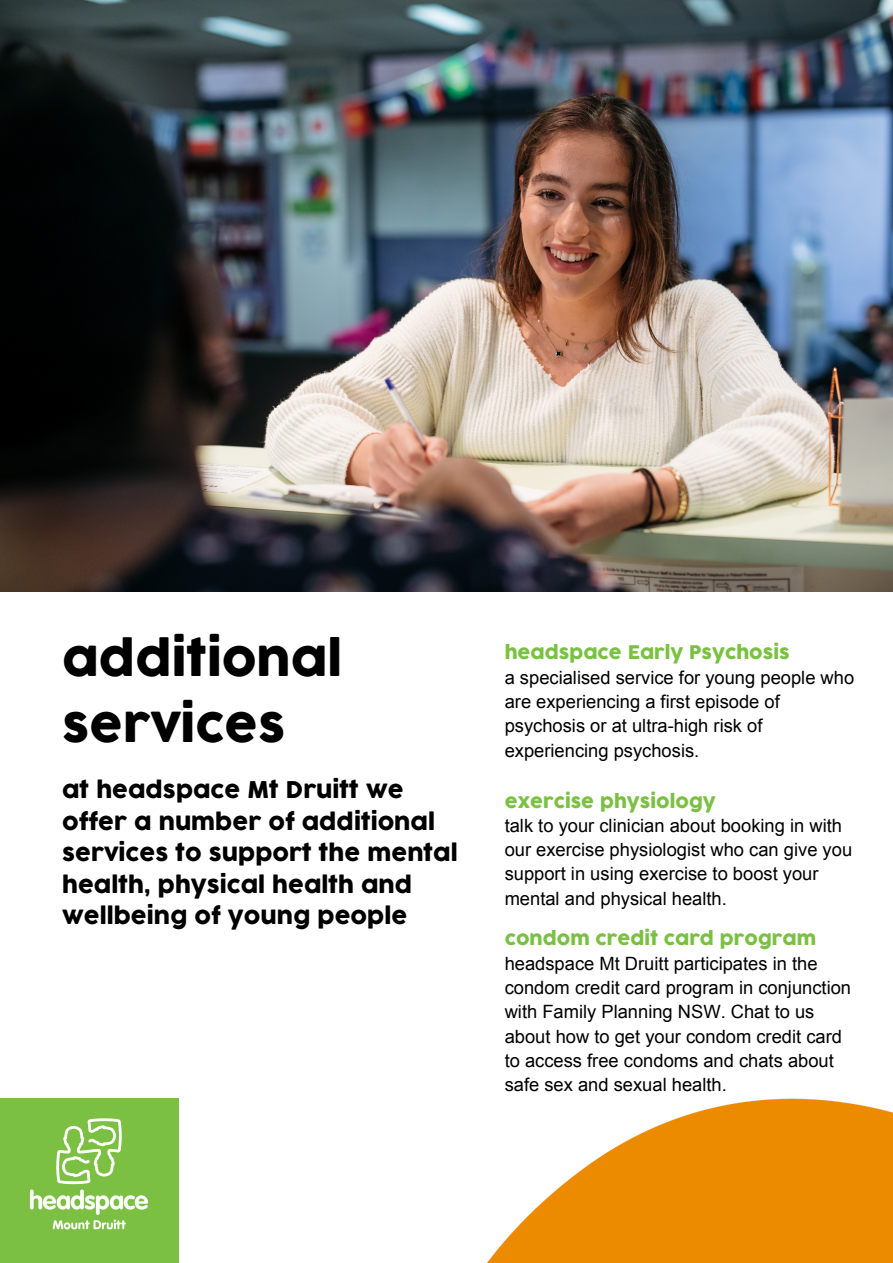
<style>
.page{position:relative;width:893px;height:1263px;background:#fff}
.page>*{position:absolute;margin:0;border:0;box-sizing:border-box;transform-origin:0 0}
.t1{font:47.4px/65.8px "Cocogoose Pro";color:#000}
.t2{font:22.58px/31.5px "Cocogoose Pro";color:#000}
.t3{font:18.3px/24.3px "Arial";color:#000}
.t4{font:18.3px "Cocogoose Pro";color:#7ac142}
</style>
<div class="page">
<img style="left:0;top:0;width:893px;height:591px">
<img style="left:487px;top:1098px;width:406px;height:165px">
<img style="left:0;top:1099px;width:179px;height:164px">
<p class="t1" style="left:62px;top:627px;width:281px">additional services</p>
<p class="t2" style="left:62px;top:775px;width:343px">at headspace Mt Druitt we</p>
<p class="t2" style="left:62px;top:806px;width:397px">offer a number of additional services to support the mental health, physical health and wellbeing of young people</p>
<p class="t4" style="left:505px;top:640px;width:286px">headspace Early Psychosis</p>
<p class="t3" style="left:505px;top:665px;width:351px">a specialised service for young people who are experiencing a first episode of psychosis or at ultra-high risk of experiencing psychosis.</p>
<p class="t4" style="left:505px;top:788px;width:213px">exercise physiology</p>
<p class="t3" style="left:505px;top:813px;width:349px">talk to your clinician about booking in with our exercise physiologist who can give you support in using exercise to boost your mental and physical health.</p>
<p class="t4" style="left:505px;top:926px;width:313px">condom credit card program</p>
<p class="t3" style="left:505px;top:951px;width:348px">headspace Mt Druitt participates in the condom credit card program in conjunction with Family Planning NSW. Chat to us about how to get your condom credit card to access free condoms and chats about safe sex and sexual health.</p>
</div>
